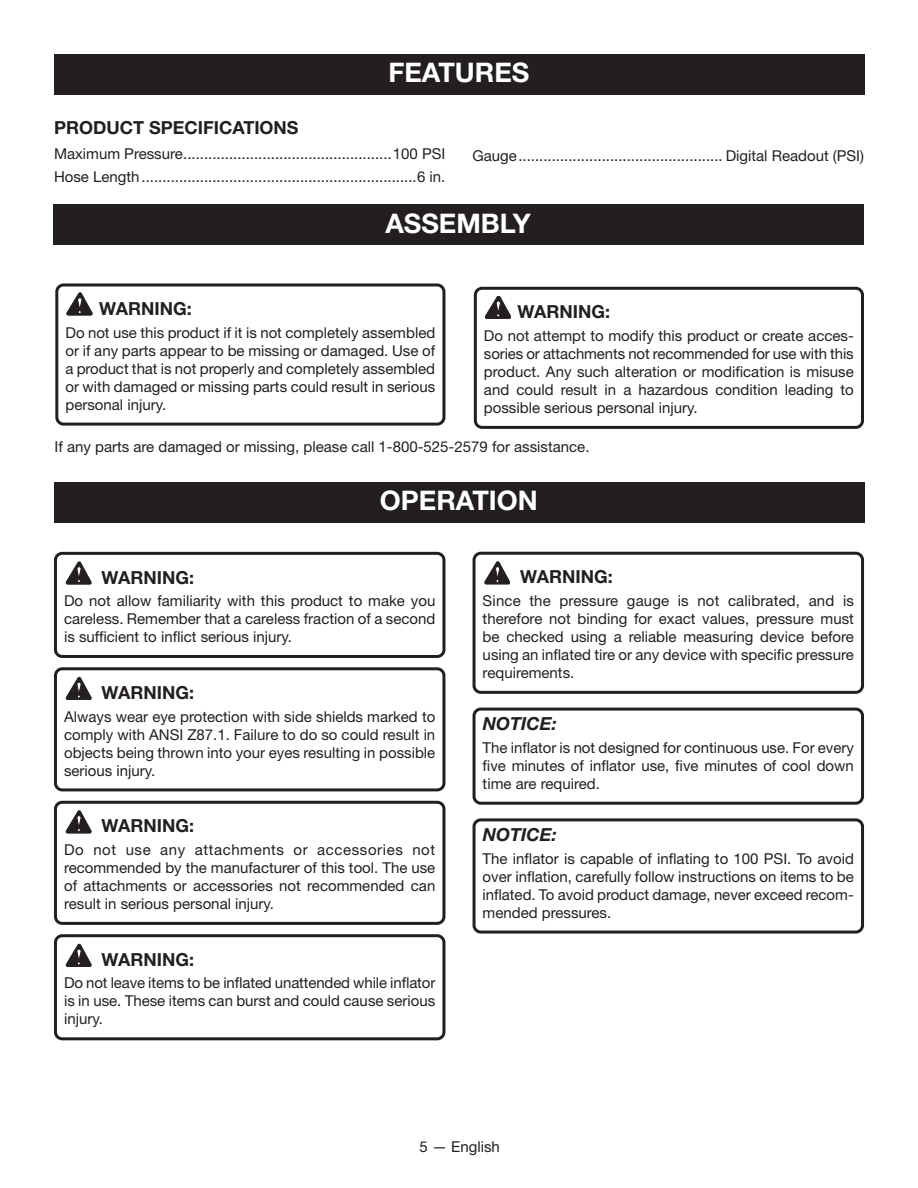
<style>
.page{position:relative;width:918px;height:1188px;background:#fff}
.page>*{position:absolute;margin:0;border:0;box-sizing:border-box;transform-origin:0 0}
.HEADING{font:700 27px "Helvetica Neue LT Std";color:#fff}
.Warning{font:700 18px "Helvetica Neue LT Std";color:#231f20}
.Heading_2{font:700 18px "Helvetica Neue LT Std";color:#231f20}
.Notice{font:italic 700 18px "Helvetica Neue LT Std";color:#231f20}
.Warning_text{font:15px/18px "Helvetica Neue LT Std";color:#231f20;text-align:justify}
.Notice_text{font:15px/18px "Helvetica Neue LT Std";color:#231f20;text-align:justify}
.Body_text{font:15px "Helvetica Neue LT Std";color:#231f20}
</style>
<div class="page">
<div style="left:54px;top:54px;width:811px;height:40px;background:#231f20"></div>
<div style="left:54px;top:483px;width:811px;height:40px;background:#231f20"></div>
<div style="left:54px;top:552px;width:391px;height:106px;border:3px solid #231f20;border-radius:7px"></div>
<div style="left:54px;top:667px;width:391px;height:124px;border:3px solid #231f20;border-radius:7px"></div>
<div style="left:54px;top:801px;width:391px;height:124px;border:3px solid #231f20;border-radius:7px"></div>
<div style="left:54px;top:934px;width:391px;height:106px;border:3px solid #231f20;border-radius:7px"></div>
<svg style="left:66px;top:562px;width:25px;height:22px"></svg>
<svg style="left:66px;top:677px;width:25px;height:23px"></svg>
<svg style="left:66px;top:811px;width:25px;height:22px"></svg>
<svg style="left:66px;top:944px;width:25px;height:23px"></svg>
<div style="left:473px;top:552px;width:391px;height:142px;border:3px solid #231f20;border-radius:7px"></div>
<div style="left:473px;top:708px;width:391px;height:97px;border:3px solid #231f20;border-radius:7px"></div>
<div style="left:473px;top:818px;width:391px;height:116px;border:3px solid #231f20;border-radius:7px"></div>
<svg style="left:485px;top:562px;width:25px;height:22px"></svg>
<div style="left:53px;top:204px;width:811px;height:40px;background:#231f20"></div>
<div style="left:55px;top:283px;width:390px;height:143px;border:3px solid #231f20;border-radius:7px"></div>
<svg style="left:67px;top:293px;width:25px;height:22px"></svg>
<div style="left:474px;top:287px;width:390px;height:142px;border:3px solid #231f20;border-radius:7px"></div>
<svg style="left:485px;top:296px;width:26px;height:22px"></svg>
<p class="HEADING" style="left:388px;top:56px;width:143px">FEATURES</p>
<p class="Heading_2" style="left:54px;top:117px;width:246px">PRODUCT SPECIFICATIONS</p>
<p class="Warning_text" style="left:54px;top:145px;width:393px">Maximum Pressure..................................................100 PSI</p>
<p class="Warning_text" style="left:54px;top:167px;width:393px">Hose Length..................................................................6 in.</p>
<p class="Warning_text" style="left:472px;top:146px;width:393px">Gauge................................................. Digital Readout (PSI)</p>
<p class="HEADING" style="left:385px;top:206px;width:147px">ASSEMBLY</p>
<p class="Warning" style="left:99px;top:298px;width:94px">WARNING:</p>
<p class="Warning_text" style="left:65px;top:323px;width:371px">Do not use this product if it is not completely assembled or if any parts appear to be missing or damaged. Use of a product that is not properly and completely assembled or with damaged or missing parts could result in serious personal injury.</p>
<p class="Warning" style="left:518px;top:301px;width:94px">WARNING:</p>
<p class="Warning_text" style="left:484px;top:326px;width:371px">Do not attempt to modify this product or create acces&shy;sories or attachments not recommended for use with this product. Any such alteration or modification is misuse and could result in a hazardous condition leading to possible serious personal injury.</p>
<p class="Body_text" style="left:55px;top:438px;width:536px">If any parts are damaged or missing, please call 1-800-525-2579 for assistance.</p>
<p class="HEADING" style="left:380px;top:484px;width:159px">OPERATION</p>
<p class="Warning" style="left:102px;top:566px;width:94px">WARNING:</p>
<p class="Warning_text" style="left:64px;top:592px;width:373px">Do not allow familiarity with this product to make you careless. Remember that a careless fraction of a second is sufficient to inflict serious injury.</p>
<p class="Warning" style="left:102px;top:682px;width:94px">WARNING:</p>
<p class="Warning_text" style="left:64px;top:707px;width:373px">Always wear eye protection with side shields marked to comply with ANSI Z87.1. Failure to do so could result in objects being thrown into your eyes resulting in possible serious injury.</p>
<p class="Warning" style="left:102px;top:815px;width:94px">WARNING:</p>
<p class="Warning_text" style="left:64px;top:840px;width:373px">Do not use any attachments or accessories not recommended by the manufacturer of this tool. The use of attachments or accessories not recommended can result in serious personal injury.</p>
<p class="Warning" style="left:102px;top:948px;width:94px">WARNING:</p>
<p class="Warning_text" style="left:64px;top:974px;width:373px">Do not leave items to be inflated unattended while inflator is in use. These items can burst and could cause serious injury.</p>
<p class="Warning" style="left:520px;top:566px;width:94px">WARNING:</p>
<p class="Warning_text" style="left:483px;top:591px;width:373px">Since the pressure gauge is not calibrated, and is therefore not binding for exact values, pressure must be checked using a reliable measuring device before using an inflated tire or any device with specific pressure requirements.</p>
<p class="Notice" style="left:483px;top:713px;width:76px">NOTICE:</p>
<p class="Notice_text" style="left:483px;top:738px;width:373px">The inflator is not designed for continuous use. For every five minutes of inflator use, five minutes of cool down time are required.</p>
<p class="Notice" style="left:483px;top:824px;width:76px">NOTICE:</p>
<p class="Notice_text" style="left:483px;top:849px;width:373px">The inflator is capable of inflating to 100 PSI. To avoid over inflation, carefully follow instructions on items to be inflated. To avoid product damage, never exceed recom&shy;mended pressures.</p>
<p class="Warning_text" style="left:420px;top:1138px;width:82px">5 — English</p>
</div>
